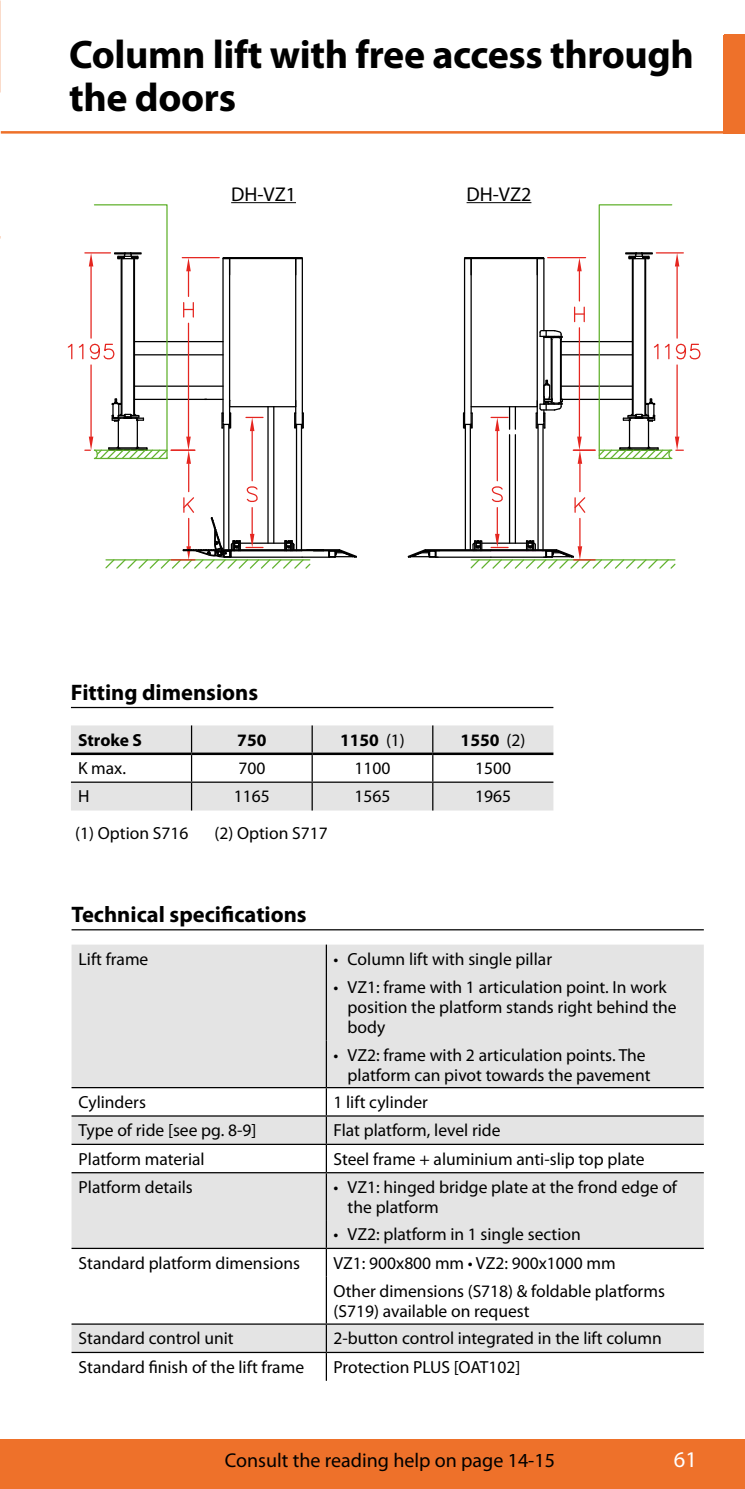
<style>
.page{position:relative;width:745px;height:1489px;background:#fff}
.page>*{position:absolute;margin:0;border:0;box-sizing:border-box;transform-origin:0 0}
.t1{font:700 40px/42.5px "Myriad Pro";letter-spacing:-.01em;color:#000}
.t2{font:700 22.5px "Myriad Pro";color:#000}
.t3{font:22.5px "Myriad Pro";color:#fff}
.t4{font:20px "Myriad Pro";color:#000}
.t5{font:17.5px/20px "Myriad Pro";color:#000}
.t6{font:700 17.5px "Myriad Pro";color:#000}
.s1{font-weight:400}
</style>
<div class="page">
<div style="left:0;top:1439px;width:744px;height:49px;background:#ee712a"></div>
<hr style="left:435px;top:556px;width:55px;height:2px;background:#000">
<hr style="left:425px;top:550px;width:65px;height:1px;background:#000">
<hr style="left:425px;top:549px;width:65px;height:1px;background:#000">
<svg style="left:407px;top:549px;width:32px;height:9px"></svg>
<svg style="left:462px;top:203px;width:238px;height:366px"></svg>
<svg style="left:67px;top:203px;width:290px;height:366px"></svg>
<hr style="left:71px;top:707px;width:482px;height:1px;background:#000">
<hr style="left:71px;top:929px;width:632px;height:1px;background:#000">
<hr style="left:1px;top:131px;width:743px;height:3px;background:#ee712a">
<hr style="left:231px;top:202px;width:65px;height:1px;background:#000">
<hr style="left:466px;top:202px;width:65px;height:1px;background:#000">
<svg style="left:71px;top:725px;width:482px;height:85px"></svg>
<hr style="left:71px;top:752px;width:120px;height:3px;background:#000">
<hr style="left:191px;top:752px;width:121px;height:3px;background:#000">
<hr style="left:312px;top:752px;width:120px;height:3px;background:#000">
<hr style="left:432px;top:752px;width:121px;height:3px;background:#000">
<svg style="left:71px;top:944px;width:632px;height:407px;fill:#e4e4e4"></svg>
<svg style="left:71px;top:1352px;width:632px;height:2px"></svg>
<hr style="left:325px;top:944px;width:2px;height:28px;background:#000">
<hr style="left:325px;top:972px;width:2px;height:68px;background:#000">
<hr style="left:325px;top:1040px;width:2px;height:46px;background:#000">
<hr style="left:71px;top:1086px;width:255px;height:2px;background:#000">
<hr style="left:326px;top:1086px;width:377px;height:2px;background:#000">
<hr style="left:325px;top:1088px;width:2px;height:27px;background:#000">
<hr style="left:71px;top:1115px;width:255px;height:1px;background:#000">
<hr style="left:326px;top:1115px;width:377px;height:1px;background:#000">
<hr style="left:325px;top:1116px;width:2px;height:27px;background:#000">
<hr style="left:71px;top:1143px;width:255px;height:1px;background:#000">
<hr style="left:326px;top:1143px;width:377px;height:1px;background:#000">
<hr style="left:325px;top:1144px;width:2px;height:27px;background:#000">
<hr style="left:71px;top:1171px;width:255px;height:2px;background:#000">
<hr style="left:326px;top:1171px;width:377px;height:2px;background:#000">
<hr style="left:325px;top:1173px;width:2px;height:46px;background:#000">
<hr style="left:325px;top:1219px;width:2px;height:28px;background:#000">
<hr style="left:71px;top:1247px;width:255px;height:1px;background:#000">
<hr style="left:326px;top:1247px;width:377px;height:1px;background:#000">
<hr style="left:325px;top:1248px;width:2px;height:28px;background:#000">
<hr style="left:325px;top:1276px;width:2px;height:47px;background:#000">
<hr style="left:71px;top:1323px;width:255px;height:1px;background:#000">
<hr style="left:326px;top:1323px;width:377px;height:1px;background:#000">
<hr style="left:325px;top:1324px;width:2px;height:27px;background:#000">
<hr style="left:325px;top:1352px;width:2px;height:28px;background:#000">
<hr style="left:71px;top:1351px;width:255px;height:1px;background:#000">
<hr style="left:326px;top:1351px;width:377px;height:1px;background:#000">
<div style="left:723px;top:35px;width:21px;height:98px;background:#ee712a"></div>
<h1 class="t1" style="left:69px;top:32px;width:626px">Column lift with free access through the doors</h1>
<p class="t4" style="left:231px;top:182px;width:66px">DH-VZ1</p>
<p class="t4" style="left:466px;top:182px;width:66px">DH-VZ2</p>
<p class="t2" style="left:71px;top:677px;width:188px">Fitting dimensions</p>
<p class="t6" style="left:78px;top:728px;width:65px">Stroke S</p>
<p class="t6" style="left:237px;top:728px;width:31px">750</p>
<p class="t6" style="left:340px;top:728px;width:66px">1150 <span class="s1">(1)</span></p>
<p class="t6" style="left:460px;top:728px;width:66px">1550 <span class="s1">(2)</span></p>
<p class="t5" style="left:78px;top:757px;width:49px">K max.</p>
<p class="t5" style="left:238px;top:757px;width:28px">700</p>
<p class="t5" style="left:354px;top:757px;width:37px">1100</p>
<p class="t5" style="left:475px;top:757px;width:37px">1500</p>
<p class="t5" style="left:78px;top:786px;width:13px">H</p>
<p class="t5" style="left:234px;top:786px;width:37px">1165</p>
<p class="t5" style="left:354px;top:786px;width:37px">1565</p>
<p class="t5" style="left:475px;top:786px;width:37px">1965</p>
<p class="t5" style="left:75px;top:822px;width:115px">(1) Option S716</p>
<p class="t5" style="left:214px;top:822px;width:115px">(2) Option S717</p>
<p class="t2" style="left:71px;top:899px;width:236px">Technical specifications</p>
<p class="t5" style="left:79px;top:948px;width:71px">Lift frame</p>
<p class="t5" style="left:333px;top:948px;width:220px">• Column lift with single pillar</p>
<p class="t5" style="left:347px;top:977px;width:330px;text-indent:-14px">• VZ1: frame with 1 articulation point. In work position the platform stands right behind the body</p>
<p class="t5" style="left:333px;top:1044px;width:318px;text-align:right">• VZ2: frame with 2 articulation points. The platform can pivot towards the pavement</p>
<p class="t5" style="left:79px;top:1091px;width:69px">Cylinders</p>
<p class="t5" style="left:333px;top:1091px;width:96px">1 lift cylinder</p>
<p class="t5" style="left:79px;top:1119px;width:179px">Type of ride [see pg. 8-9]</p>
<p class="t5" style="left:333px;top:1119px;width:168px">Flat platform, level ride</p>
<p class="t5" style="left:79px;top:1148px;width:127px">Platform material</p>
<p class="t5" style="left:333px;top:1148px;width:312px">Steel frame + aluminium anti-slip top plate</p>
<p class="t5" style="left:79px;top:1176px;width:116px">Platform details</p>
<p class="t5" style="left:347px;top:1176px;width:331px;text-indent:-14px">• VZ1: hinged bridge plate at the frond edge of the platform</p>
<p class="t5" style="left:333px;top:1223px;width:249px">• VZ2: platform in 1 single section</p>
<p class="t5" style="left:79px;top:1252px;width:223px">Standard platform dimensions</p>
<p class="t5" style="left:333px;top:1248px;width:333px;line-height:28.2px">VZ1: 900x800 mm • VZ2: 900x1000 mm<br>Other dimensions (S718) &amp; foldable platforms</p>
<p class="t5" style="left:333px;top:1300px;width:197px">(S719) available on request</p>
<p class="t5" style="left:79px;top:1327px;width:156px">Standard control unit</p>
<p class="t5" style="left:333px;top:1327px;width:330px">2-button control integrated in the lift column</p>
<p class="t5" style="left:79px;top:1356px;width:227px">Standard finish of the lift frame</p>
<p class="t5" style="left:333px;top:1356px;width:188px">Protection PLUS [OAT102]</p>
<p class="t4" style="left:224px;top:1447px;width:331px">Consult the reading help on page 14-15</p>
<p class="t3" style="left:673px;top:1445px;width:25px">61</p>
</div>
